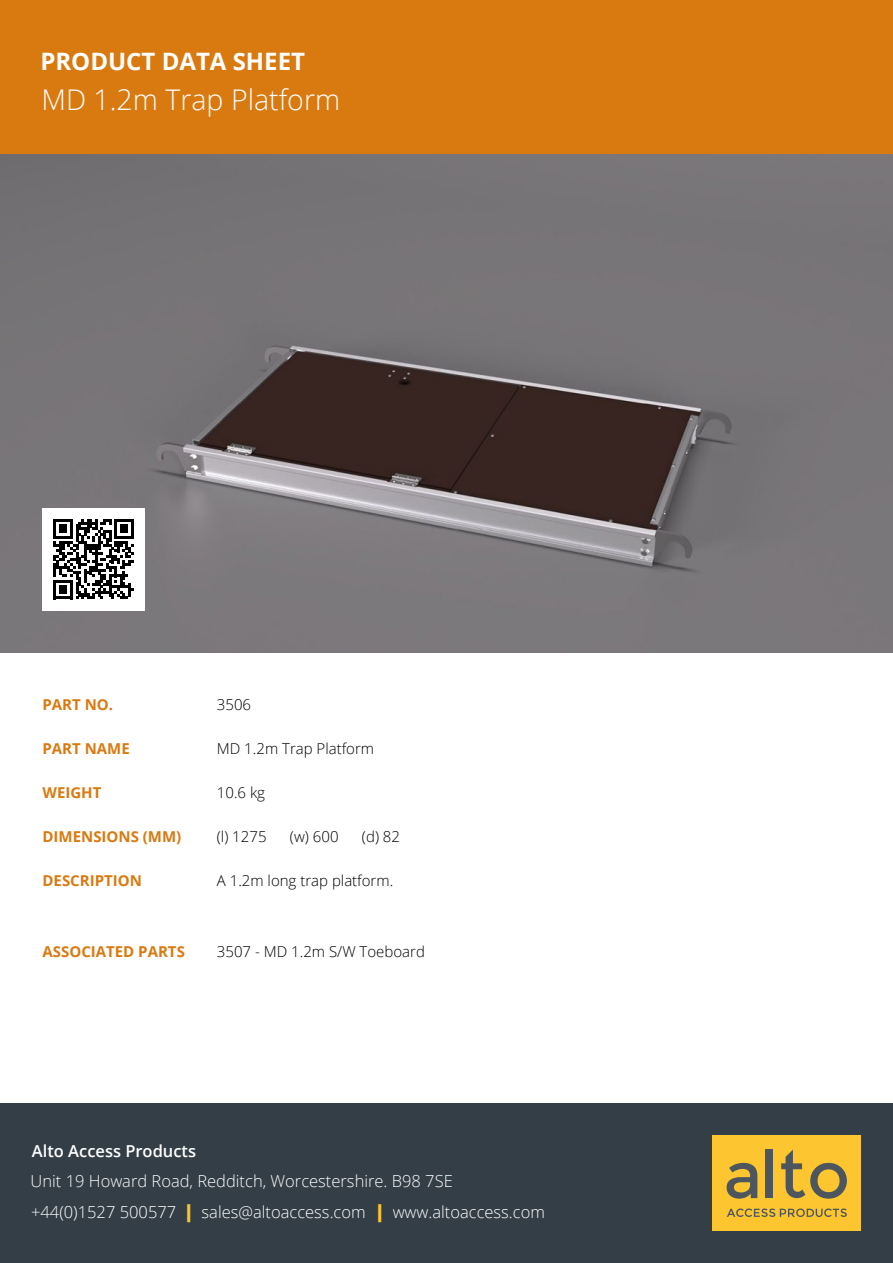
<style>
.page{position:relative;width:893px;height:1263px;background:#fff}
.page>*{position:absolute;margin:0;border:0;box-sizing:border-box;transform-origin:0 0}
.t1{font:300 28.5px "Open Sans";color:#fff}
.t2{font:700 24px "Open Sans";color:#fff}
.t3{font:300 16.5px/31.5px "Open Sans";color:#fff}
.t4{font:600 16.5px "Open Sans";color:#fff}
.t5{font:300 15px "Open Sans";color:#000}
.t6{font:700 15px "Open Sans";color:#d97a11}
.s1{font-weight:600;font-size:18px;color:#fdc52f}
</style>
<div class="page">
<div style="left:0;top:1103px;width:893px;height:160px;background:#333e47"></div>
<div style="left:712px;top:1135px;width:149px;height:96px;background:#fdc52f"></div>
<svg style="left:727px;top:1163px;width:30px;height:36px"></svg>
<div style="left:766px;top:1149px;width:7px;height:49px;background:#4c565c"></div>
<svg style="left:781px;top:1149px;width:66px;height:50px"></svg>
<svg style="left:727px;top:1208px;width:120px;height:9px"></svg>
<div style="left:0;top:0;width:893px;height:154px;background:#d97a11"></div>
<img style="left:0;top:154px;width:893px;height:499px">
<svg style="left:43px;top:508px;width:102px;height:102px"></svg>
<h2 class="t2" style="left:40px;top:44px;width:266px">PRODUCT DATA SHEET</h2>
<h1 class="t1" style="left:41px;top:80px;width:300px">MD 1.2m Trap Platform</h1>
<p class="t6" style="left:43px;top:694px;width:72px">PART NO.</p>
<p class="t6" style="left:43px;top:738px;width:89px">PART NAME</p>
<p class="t6" style="left:43px;top:782px;width:60px">WEIGHT</p>
<p class="t6" style="left:43px;top:826px;width:140px">DIMENSIONS (MM)</p>
<p class="t6" style="left:43px;top:870px;width:101px">DESCRIPTION</p>
<p class="t5" style="left:217px;top:694px;width:36px">3506</p>
<p class="t5" style="left:217px;top:738px;width:159px">MD 1.2m Trap Platform</p>
<p class="t5" style="left:217px;top:782px;width:50px">10.6 kg</p>
<p class="t5" style="left:217px;top:826px;width:51px">(l) 1275</p>
<p class="t5" style="left:290px;top:826px;width:50px">(w) 600</p>
<p class="t5" style="left:362px;top:826px;width:40px">(d) 82</p>
<p class="t5" style="left:217px;top:870px;width:178px">A 1.2m long trap platform.</p>
<p class="t6" style="left:43px;top:941px;width:144px">ASSOCIATED PARTS</p>
<p class="t5" style="left:217px;top:941px;width:210px">3507 - MD 1.2m S/W Toeboard</p>
<p class="t4" style="left:32px;top:1139px;width:166px">Alto Access Products</p>
<p class="t3" style="left:31px;top:1164px;width:516px">Unit 19 Howard Road, Redditch, Worcestershire. B98 7SE<br>+44(0)1527 500577 <span class="s1">|</span> sales@altoaccess.com <span class="s1">|</span> www.altoaccess.com</p>
</div>
